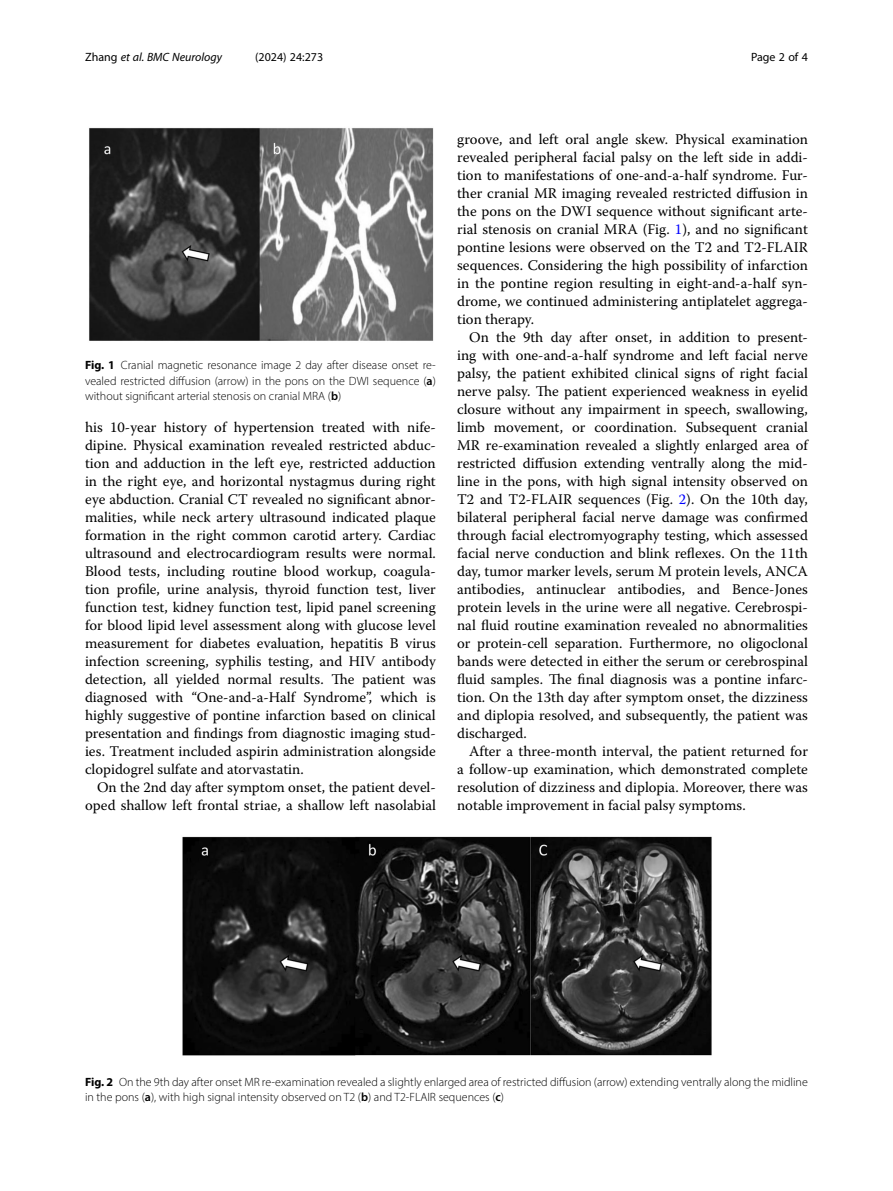
<style>
.page{position:relative;width:893px;height:1191px;background:#fff}
.page>*{position:absolute;margin:0;border:0;box-sizing:border-box;transform-origin:0 0}
.Body_Text_Indent{font:14.7px/18px "Warnock Pro";color:#000;text-align:justify}
.Body_Text{font:14.7px/18px "Warnock Pro";color:#000;text-align:justify}
.Figure_Caption{font:300 12px/15px "Myriad Pro";color:#000}
.t1{font:italic 12px "Myriad Pro";color:#000}
.t2{font:12px "Myriad Pro";color:#000}
.s1{font-style:normal}
.s2{font-weight:700}
.s3{font-weight:600}
.s4{color:#00f}
</style>
<div class="page">
<img style="left:182px;top:836px;width:530px;height:220px">
<img style="left:89px;top:128px;width:345px;height:213px">
<p class="t1" style="left:85px;top:50px;width:139px"><span class="s1">Zhang</span> et al. BMC Neurology</p>
<p class="t2" style="left:255px;top:50px;width:70px">(2024) 24:273</p>
<p class="t2" style="left:751px;top:50px;width:58px">Page 2 of 4</p>
<p class="Figure_Caption" style="left:85px;top:358px;width:352px;text-align:justify"><span class="s2">Fig. 1</span> Cranial magnetic resonance image 2 day after disease onset re&shy;vealed restricted diffusion (arrow) in the pons on the DWI sequence (<span class="s3">a</span>) without significant arterial stenosis on cranial MRA (<span class="s3">b</span>)</p>
<p class="Body_Text" style="left:85px;top:418px;width:352px">his 10-year history of hypertension treated with nife&shy;dipine. Physical examination revealed restricted abduc&shy;tion and adduction in the left eye, restricted adduction in the right eye, and horizontal nystagmus during right eye abduction. Cranial CT revealed no significant abnor&shy;malities, while neck artery ultrasound indicated plaque formation in the right common carotid artery. Cardiac ultrasound and electrocardiogram results were normal.<br>Blood tests, including routine blood workup, coagula&shy;tion profile, urine analysis, thyroid function test, liver function test, kidney function test, lipid panel screening for blood lipid level assessment along with glucose level measurement for diabetes evaluation, hepatitis B virus infection screening, syphilis testing, and HIV antibody detection, all yielded normal results. The patient was diagnosed with “One-and-a-Half Syndrome”, which is highly suggestive of pontine infarction based on clinical presentation and findings from diagnostic imaging stud&shy;ies. Treatment included aspirin administration alongside clopidogrel sulfate and atorvastatin.</p>
<p class="Body_Text_Indent" style="left:85px;top:778px;width:352px;text-align:right">On the 2nd day after symptom onset, the patient devel&shy;oped shallow left frontal striae, a shallow left nasolabial</p>
<p class="Body_Text_Indent" style="left:457px;top:130px;width:352px">groove, and left oral angle skew. Physical examination revealed peripheral facial palsy on the left side in addi&shy;tion to manifestations of one-and-a-half syndrome. Fur&shy;ther cranial MR imaging revealed restricted diffusion in the pons on the DWI sequence without significant arte&shy;rial stenosis on cranial MRA (Fig. <span class="s4">1</span>), and no significant pontine lesions were observed on the T2 and T2-FLAIR sequences. Considering the high possibility of infarction in the pontine region resulting in eight-and-a-half syn&shy;drome, we continued administering antiplatelet aggrega&shy;tion therapy.</p>
<p class="Body_Text_Indent" style="left:457px;top:328px;width:352px;text-indent:12px">On the 9th day after onset, in addition to present&shy;ing with one-and-a-half syndrome and left facial nerve palsy, the patient exhibited clinical signs of right facial nerve palsy. The patient experienced weakness in eyelid closure without any impairment in speech, swallowing, limb movement, or coordination. Subsequent cranial MR re-examination revealed a slightly enlarged area of restricted diffusion extending ventrally along the mid&shy;line in the pons, with high signal intensity observed on T2 and T2-FLAIR sequences (Fig. <span class="s4">2</span>). On the 10th day, bilateral peripheral facial nerve damage was confirmed through facial electromyography testing, which assessed facial nerve conduction and blink reflexes. On the 11th day, tumor marker levels, serum M protein levels, ANCA antibodies, antinuclear antibodies, and Bence-Jones protein levels in the urine were all negative. Cerebrospi&shy;nal fluid routine examination revealed no abnormalities or protein-cell separation. Furthermore, no oligoclonal bands were detected in either the serum or cerebrospinal fluid samples. The final diagnosis was a pontine infarc&shy;tion. On the 13th day after symptom onset, the dizziness and diplopia resolved, and subsequently, the patient was discharged.</p>
<p class="Body_Text_Indent" style="left:457px;top:742px;width:352px;text-indent:12px">After a three-month interval, the patient returned for a follow-up examination, which demonstrated complete resolution of dizziness and diplopia. Moreover, there was notable improvement in facial palsy symptoms.</p>
<p class="Figure_Caption" style="left:85px;top:1074px;width:724px"><span class="s2">Fig. 2</span> On the 9th day after onset MR re-examination revealed a slightly enlarged area of restricted diffusion (arrow) extending ventrally along the midline in the pons (<span class="s3">a</span>), with high signal intensity observed on T2 (<span class="s3">b</span>) and T2-FLAIR sequences (<span class="s3">c</span>)</p>
</div>
